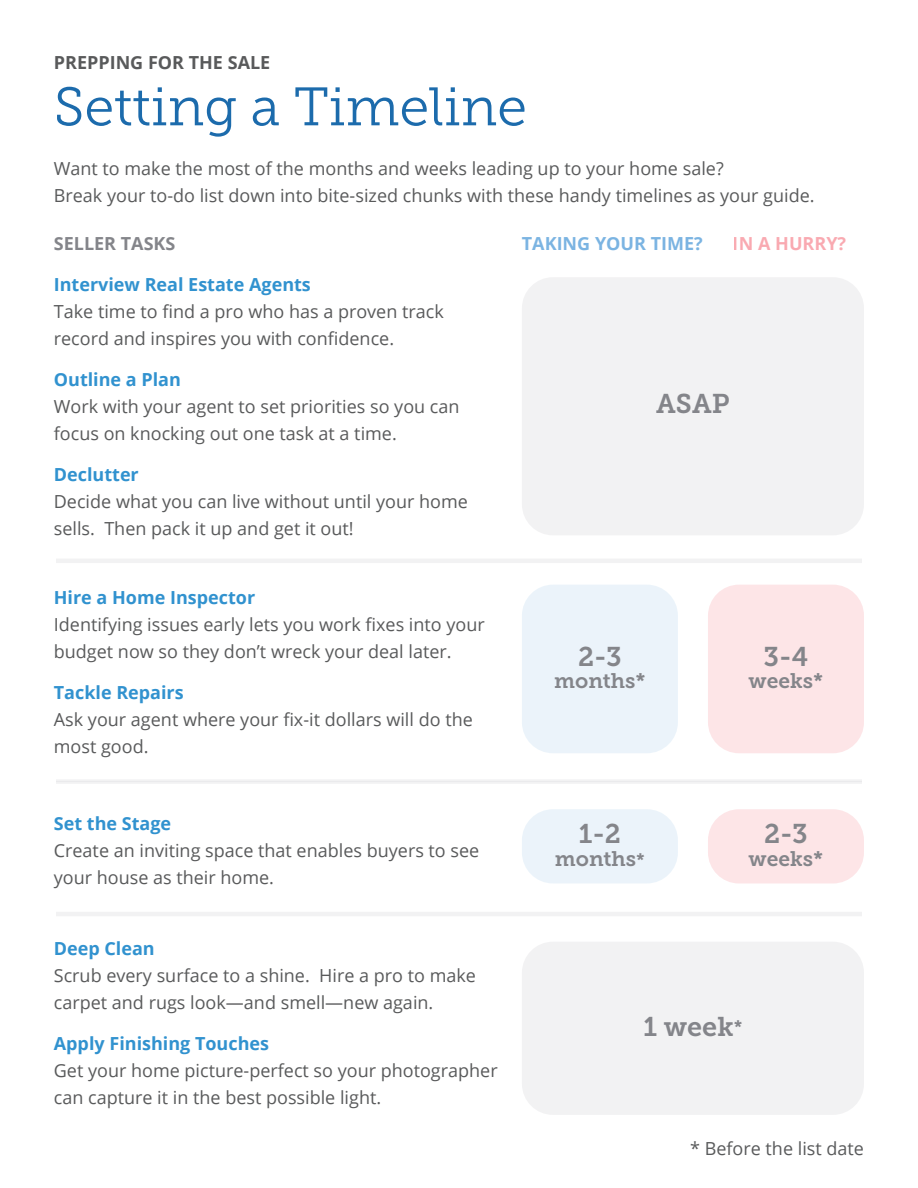
<style>
.page{position:relative;width:918px;height:1188px;background:#fff}
.page>*{position:absolute;margin:0;border:0;box-sizing:border-box;transform-origin:0 0}
.t1{font:54px "Museo Slab 300";color:#1c6bac}
.t2{font:27px "Museo Slab 700";color:#84858a}
.t3{font:21px "Museo Slab 700";color:#84858a}
.t4{font:18px/27px "Open Sans";color:#595a5b}
.t5{font:700 18px "Open Sans";color:#3192cf}
.t6{font:700 18px "Open Sans";color:#595a5b}
.t7{font:700 18px "Open Sans";color:#7bb4e2}
.t8{font:700 18px "Open Sans";color:#84858a}
.t9{font:700 18px "Open Sans";color:#f45463}
.s1{font-size:18px}
</style>
<div class="page">
<div style="left:708px;top:585px;width:156px;height:168px;background:#fde5e7;border-radius:31px"></div>
<div style="left:522px;top:585px;width:156px;height:168px;background:#ebf3fa;border-radius:31px"></div>
<div style="left:522px;top:277px;width:342px;height:258px;background:#f2f2f3;border-radius:31px"></div>
<div style="left:522px;top:942px;width:342px;height:173px;background:#f2f2f3;border-radius:31px"></div>
<div style="left:708px;top:809px;width:156px;height:75px;background:#fde5e7;border-radius:31px"></div>
<div style="left:522px;top:809px;width:156px;height:74px;background:#ebf3fa;border-radius:31px"></div>
<hr style="left:56px;top:559px;width:806px;height:4px;background:#f2f2f3">
<div style="left:56px;top:779px;width:806px;height:5px;background:#f2f2f3"></div>
<hr style="left:56px;top:912px;width:806px;height:4px;background:#f2f2f3">
<p class="t6" style="left:54px;top:50px;width:218px">PREPPING FOR THE SALE</p>
<h1 class="t1" style="left:54px;top:77px;width:475px">Setting a Timeline</h1>
<p class="t4" style="left:54px;top:154px;width:762px">Want to make the most of the months and weeks leading up to your home sale?<br>Break your to-do list down into bite-sized chunks with these handy timelines as your guide.</p>
<p class="t8" style="left:54px;top:231px;width:123px">SELLER TASKS</p>
<p class="t7" style="left:522px;top:231px;width:182px">TAKING YOUR TIME?</p>
<p class="t9" style="left:733px;top:231px;width:115px">IN A HURRY?</p>
<p class="t5" style="left:54px;top:272px;width:259px">Interview Real Estate Agents</p>
<p class="t4" style="left:54px;top:297px;width:392px">Take time to find a pro who has a proven track record and inspires you with confidence.</p>
<p class="t5" style="left:54px;top:366px;width:129px">Outline a Plan</p>
<p class="t4" style="left:54px;top:392px;width:407px">Work with your agent to set priorities so you can focus on knocking out one task at a time.</p>
<p class="t5" style="left:54px;top:461px;width:86px">Declutter</p>
<p class="t4" style="left:54px;top:487px;width:416px">Decide what you can live without until your home sells. Then pack it up and get it out!</p>
<p class="t5" style="left:54px;top:585px;width:203px">Hire a Home Inspector</p>
<p class="t4" style="left:54px;top:611px;width:432px">Identifying issues early lets you work fixes into your budget now so they don’t wreck your deal later.</p>
<p class="t5" style="left:54px;top:680px;width:131px">Tackle Repairs</p>
<p class="t4" style="left:54px;top:706px;width:421px">Ask your agent where your fix-it dollars will do the most good.</p>
<p class="t5" style="left:54px;top:811px;width:119px">Set the Stage</p>
<p class="t4" style="left:54px;top:836px;width:427px">Create an inviting space that enables buyers to see your house as their home.</p>
<p class="t5" style="left:54px;top:936px;width:102px">Deep Clean</p>
<p class="t4" style="left:54px;top:962px;width:424px">Scrub every surface to a shine. Hire a pro to make carpet and rugs look—and smell—new again.</p>
<p class="t5" style="left:54px;top:1031px;width:217px">Apply Finishing Touches</p>
<p class="t4" style="left:54px;top:1056px;width:445px">Get your home picture-perfect so your photographer can capture it in the best possible light.</p>
<h2 class="t2" style="left:656px;top:389px;width:75px">ASAP</h2>
<h2 class="t2" style="left:578px;top:641px;width:45px">2-3</h2>
<p class="t3" style="left:554px;top:669px;width:93px">months*</p>
<h2 class="t2" style="left:579px;top:819px;width:43px">1-2</h2>
<p class="t3" style="left:555px;top:847px;width:91px">months<span class="s1">*</span></p>
<h2 class="t2" style="left:764px;top:641px;width:46px">3-4</h2>
<p class="t3" style="left:749px;top:669px;width:76px">weeks*</p>
<h2 class="t2" style="left:764px;top:819px;width:45px">2-3</h2>
<p class="t3" style="left:749px;top:847px;width:76px">weeks*</p>
<h2 class="t2" style="left:643px;top:1012px;width:101px">1 week<span class="s1">*</span></h2>
<p class="t4" style="left:690px;top:1134px;width:175px">* Before the list date</p>
</div>
